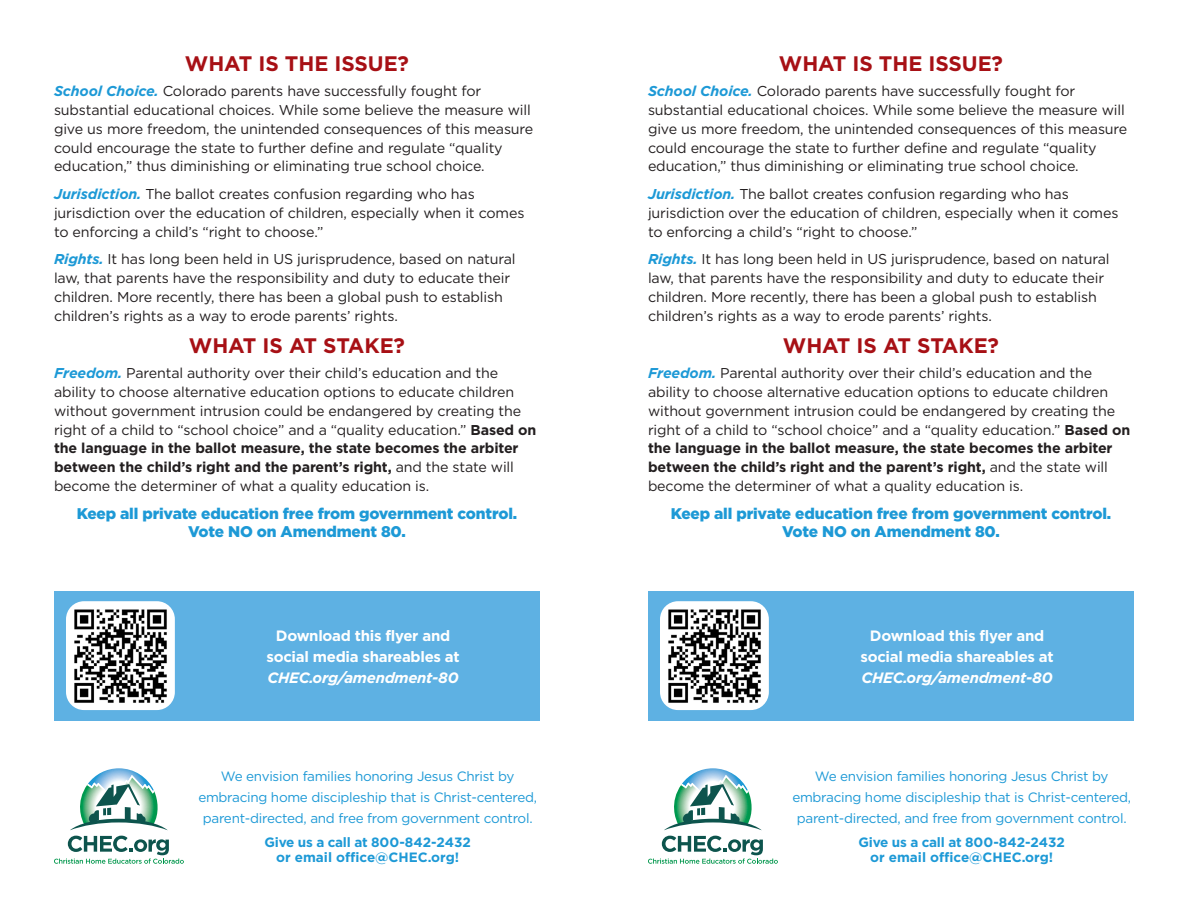
<style>
.page{position:relative;width:1188px;height:918px;background:#fff}
.page>*{position:absolute;margin:0;border:0;box-sizing:border-box;transform-origin:0 0}
.t1{font:700 21px "Gotham";letter-spacing:-.005em;color:#a71015}
.t2{font:900 15.45px/18.8px "Gotham";letter-spacing:-.01em;color:#1d99d6;text-align:center}
.t3{font:700 15px/21px "Gotham";letter-spacing:-.02em;color:#fff;text-align:center}
.t4{font:14.25px/18.8px "Gotham";letter-spacing:-.01em;color:#231f20}
.t5{font:13.5px/21px "Gotham";letter-spacing:-.02em;color:#1d99d6;text-align:center}
.t6{font:700 13.5px/15px "Gotham";color:#1d99d6;text-align:center}
.s1{font-weight:700;font-style:italic;color:#1d99d6}
.s2{font-weight:700}
.s3{font-style:italic}
</style>
<div class="page">
<div style="left:648px;top:591px;width:486px;height:130px;background:#5eb1e3"></div>
<div style="left:54px;top:591px;width:486px;height:130px;background:#5eb1e3"></div>
<svg style="left:648px;top:836px;width:130px;height:28px"></svg>
<svg style="left:664px;top:768px;width:98px;height:62px"></svg>
<svg style="left:54px;top:836px;width:130px;height:28px"></svg>
<svg style="left:70px;top:768px;width:98px;height:62px"></svg>
<img style="left:660px;top:601px;width:109px;height:109px">
<img style="left:66px;top:601px;width:109px;height:109px">
<p class="t1" style="left:185px;top:49px;width:226px">WHAT IS THE ISSUE?</p>
<p class="t4" style="left:54px;top:82px;width:481px"><span class="s1">School Choice.</span> Colorado parents have successfully fought for substantial educational choices. While some believe the measure will give us more freedom, the unintended consequences of this measure could encourage the state to further define and regulate “quality education,” thus diminishing or eliminating true school choice.</p>
<p class="t4" style="left:54px;top:184px;width:472px"><span class="s1">Jurisdiction.</span> The ballot creates confusion regarding who has jurisdiction over the education of children, especially when it comes to enforcing a child’s “right to choose.”</p>
<p class="t4" style="left:54px;top:250px;width:463px"><span class="s1">Rights.</span> It has long been held in US jurisprudence, based on natural law, that parents have the responsibility and duty to educate their children. More recently, there has been a global push to establish children’s rights as a way to erode parents’ rights.</p>
<p class="t1" style="left:189px;top:331px;width:218px">WHAT IS AT STAKE?</p>
<p class="t4" style="left:54px;top:364px;width:484px"><span class="s1">Freedom.</span> Parental authority over their child’s education and the ability to choose alternative education options to educate children without government intrusion could be endangered by creating the right of a child to “school choice” and a “quality education.” <span class="s2">Based on the language in the ballot measure, the state becomes the arbiter between the child’s right and the parent’s right,</span> and the state will become the determiner of what a quality education is.</p>
<p class="t2" style="left:77px;top:504px;width:442px">Keep all private education free from government control.<br>Vote NO on Amendment 80.</p>
<p class="t3" style="left:266px;top:625px;width:195px">Download this flyer and social media shareables at<br><span class="s3">CHEC.org/amendment-80</span></p>
<p class="t5" style="left:198px;top:765px;width:340px">We envision families honoring Jesus Christ by embracing home discipleship that is Christ-centered, parent-directed, and free from government control.</p>
<p class="t6" style="left:265px;top:834px;width:208px">Give us a call at 800-842-2432 or email office@CHEC.org!</p>
<p class="t1" style="left:779px;top:49px;width:226px">WHAT IS THE ISSUE?</p>
<p class="t4" style="left:648px;top:82px;width:481px"><span class="s1">School Choice.</span> Colorado parents have successfully fought for substantial educational choices. While some believe the measure will give us more freedom, the unintended consequences of this measure could encourage the state to further define and regulate “quality education,” thus diminishing or eliminating true school choice.</p>
<p class="t4" style="left:648px;top:184px;width:472px"><span class="s1">Jurisdiction.</span> The ballot creates confusion regarding who has jurisdiction over the education of children, especially when it comes to enforcing a child’s “right to choose.”</p>
<p class="t4" style="left:648px;top:250px;width:463px"><span class="s1">Rights.</span> It has long been held in US jurisprudence, based on natural law, that parents have the responsibility and duty to educate their children. More recently, there has been a global push to establish children’s rights as a way to erode parents’ rights.</p>
<p class="t1" style="left:783px;top:331px;width:218px">WHAT IS AT STAKE?</p>
<p class="t4" style="left:648px;top:364px;width:484px"><span class="s1">Freedom.</span> Parental authority over their child’s education and the ability to choose alternative education options to educate children without government intrusion could be endangered by creating the right of a child to “school choice” and a “quality education.” <span class="s2">Based on the language in the ballot measure, the state becomes the arbiter between the child’s right and the parent’s right,</span> and the state will become the determiner of what a quality education is.</p>
<p class="t2" style="left:671px;top:504px;width:442px">Keep all private education free from government control.<br>Vote NO on Amendment 80.</p>
<p class="t3" style="left:860px;top:625px;width:195px">Download this flyer and social media shareables at<br><span class="s3">CHEC.org/amendment-80</span></p>
<p class="t5" style="left:792px;top:765px;width:340px">We envision families honoring Jesus Christ by embracing home discipleship that is Christ-centered, parent-directed, and free from government control.</p>
<p class="t6" style="left:859px;top:834px;width:208px">Give us a call at 800-842-2432 or email office@CHEC.org!</p>
</div>
